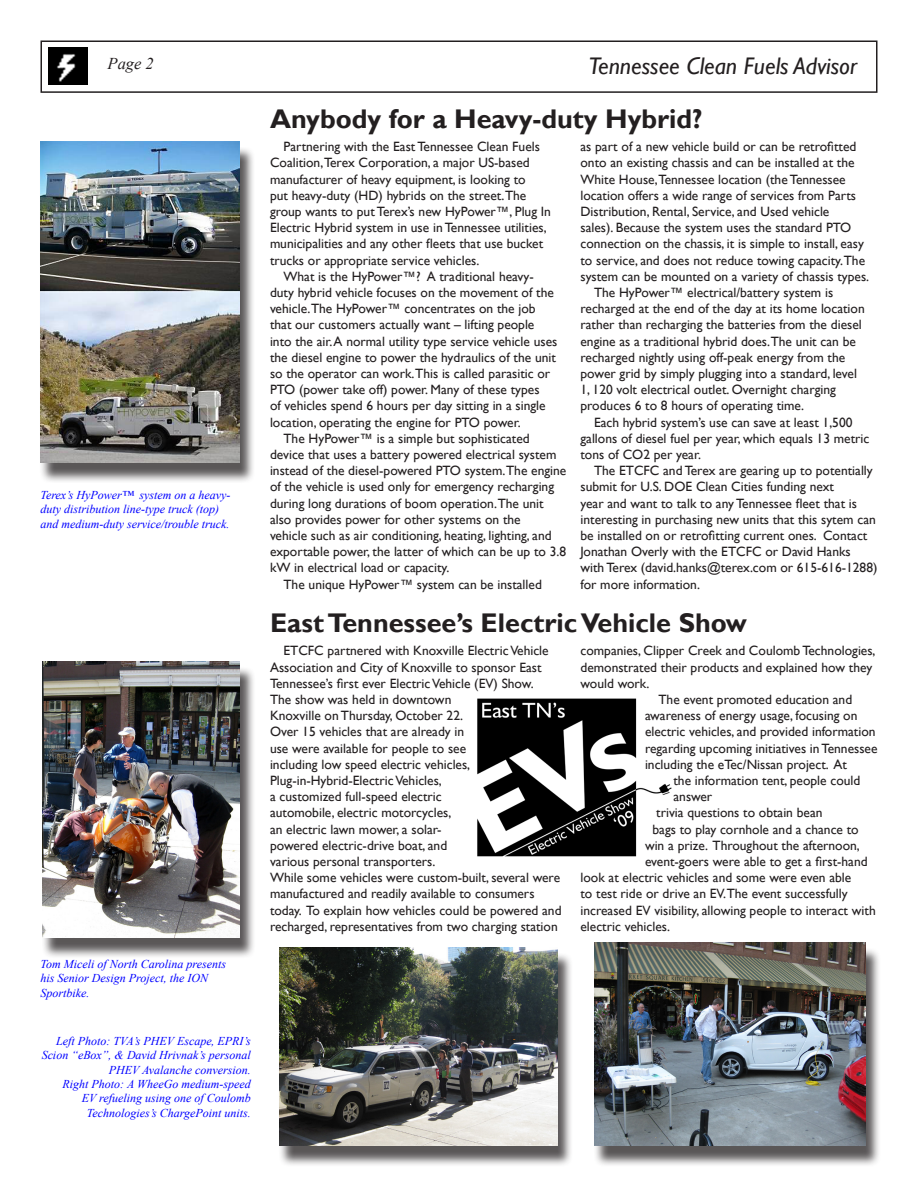
<style>
.page{position:relative;width:918px;height:1188px;background:#fff}
.page>*{position:absolute;margin:0;border:0;box-sizing:border-box;transform-origin:0 0}
.t1{font:700 27px "Gill Sans";color:#231f20}
.t2{font:italic 24px "Gill Sans";color:#231f20}
.t3{font:italic 16.5px "Times New Roman";color:#231f20}
.t4{font:13.5px/16.2px "Gill Sans";color:#231f20}
.t5{font:italic 12px/14.4px "Times New Roman";color:#00f}
</style>
<div class="page">
<div style="left:42px;top:666px;width:213px;height:293px;background:#231f20;opacity:.75"></div>
<img style="left:42px;top:662px;width:198px;height:276px">
<div style="left:278px;top:952px;width:296px;height:215px;background:#231f20;opacity:.75"></div>
<img style="left:279px;top:947px;width:279px;height:199px">
<div style="left:593px;top:947px;width:288px;height:220px;background:#231f20;opacity:.75"></div>
<img style="left:594px;top:943px;width:271px;height:203px">
<div style="left:40px;top:147px;width:215px;height:337px;background:#231f20;opacity:.75"></div>
<img style="left:40px;top:142px;width:200px;height:320px">
<img style="left:477px;top:698px;width:195px;height:159px">
<img style="left:49px;top:47px;width:39px;height:37px">
<div style="left:40px;top:40px;width:838px;height:53px;border:2px solid #231f20"></div>
<p class="t3" style="left:108px;top:52px;width:48px">Page 2</p>
<p class="t2" style="left:588px;top:52px;width:271px">Tennessee Clean Fuels Advisor</p>
<p class="t1" style="left:270px;top:103px;width:434px">Anybody for a Heavy-duty Hybrid?</p>
<p class="t4" style="left:270px;top:139px;width:283px;text-indent:14px">Partnering with the East Tennessee Clean Fuels Coalition,Terex Corporation, a major US-based manufacturer of heavy equipment, is looking to<br>put heavy-duty (HD) hybrids on the street.The group wants to put Terex’s new HyPower™, Plug In Electric Hybrid system in use in Tennessee utilities, municipalities and any other fleets that use bucket trucks or appropriate service vehicles.</p>
<p class="t4" style="left:270px;top:268px;width:289px;text-indent:14px">What is the HyPower™? A traditional heavy&shy;duty hybrid vehicle focuses on the movement of the vehicle.The HyPower™ concentrates on the job that our customers actually want – lifting people into the air. A normal utility type service vehicle uses the diesel engine to power the hydraulics of the unit so the operator can work.This is called parasitic or PTO (power take off) power. Many of these types<br>of vehicles spend 6 hours per day sitting in a single location, operating the engine for PTO power.</p>
<p class="t4" style="left:270px;top:430px;width:298px;text-indent:14px">The HyPower™ is a simple but sophisticated device that uses a battery powered electrical system instead of the diesel-powered PTO system.The engine of the vehicle is used only for emergency recharging during long durations of boom operation.The unit also provides power for other systems on the<br>vehicle such as air conditioning, heating, lighting, and exportable power, the latter of which can be up to 3.8 kW in electrical load or capacity.</p>
<p class="t4" style="left:284px;top:576px;width:260px">The unique HyPower™ system can be installed</p>
<p class="t4" style="left:580px;top:139px;width:290px">as part of a new vehicle build or can be retrofitted onto an existing chassis and can be installed at the White House,Tennessee location (the Tennessee location offers a wide range of services from Parts Distribution, Rental, Service, and Used vehicle<br>sales). Because the system uses the standard PTO connection on the chassis, it is simple to install, easy to service, and does not reduce towing capacity.The system can be mounted on a variety of chassis types.</p>
<p class="t4" style="left:580px;top:285px;width:286px;text-indent:14px">The HyPower™ electrical/battery system is recharged at the end of the day at its home location rather than recharging the batteries from the diesel engine as a traditional hybrid does.The unit can be recharged nightly using off-peak energy from the power grid by simply plugging into a standard, level 1, 120 volt electrical outlet. Overnight charging produces 6 to 8 hours of operating time.</p>
<p class="t4" style="left:580px;top:414px;width:290px;text-indent:14px">Each hybrid system’s use can save at least 1,500 gallons of diesel fuel per year, which equals 13 metric tons of CO2 per year.</p>
<p class="t4" style="left:580px;top:463px;width:298px;text-indent:14px">The ETCFC and Terex are gearing up to potentially submit for U.S. DOE Clean Cities funding next<br>year and want to talk to any Tennessee fleet that is interesting in purchasing new units that this sytem can be installed on or retrofitting current ones. Contact Jonathan Overly with the ETCFC or David Hanks with Terex (david.hanks@terex.com or 615-616-1288) for more information.</p>
<p class="t1" style="left:270px;top:607px;width:478px">East Tennessee’s Electric Vehicle Show</p>
<p class="t5" style="left:40px;top:488px;width:191px">Terex’s HyPower™ system on a heavy&shy;duty distribution line-type truck (top) and medium-duty service/trouble truck.</p>
<p class="t5" style="left:40px;top:956px;width:187px">Tom Miceli of North Carolina presents his Senior Design Project, the ION<br>Sportbike.</p>
<p class="t5" style="left:42px;top:1033px;width:211px;text-align:right">Left Photo: TVA’s PHEV Escape, EPRI’s<br>Scion “eBox”, &amp; David Hrivnak’s personal<br>PHEV Avalanche conversion.</p>
<p class="t5" style="left:63px;top:1077px;width:190px">Right Photo: A WheeGo medium-speed</p>
<p class="t5" style="left:82px;top:1091px;width:171px">EV refueling using one of Coulomb</p>
<p class="t5" style="left:87px;top:1105px;width:165px">Technologies’s ChargePoint units.</p>
<p class="t4" style="left:270px;top:643px;width:293px;text-indent:14px">ETCFC partnered with Knoxville Electric Vehicle Association and City of Knoxville to sponsor East Tennessee’s first ever Electric Vehicle (EV) Show.<br>The show was held in downtown<br>Knoxville on Thursday, October 22.<br>Over 15 vehicles that are already in<br>use were available for people to see<br>including low speed electric vehicles, Plug-in-Hybrid-Electric Vehicles,<br>a customized full-speed electric<br>automobile, electric motorcycles,<br>an electric lawn mower, a solar-<br>powered electric-drive boat, and<br>various personal transporters.<br>While some vehicles were custom-built, several were manufactured and readily available to consumers today. To explain how vehicles could be powered and recharged, representatives from two charging station</p>
<p class="t4" style="left:580px;top:643px;width:297px">companies, Clipper Creek and Coulomb Technologies, demonstrated their products and explained how they would work.</p>
<p class="t4" style="left:658px;top:692px;width:195px">The event promoted education and</p>
<p class="t4" style="left:645px;top:708px;width:214px">awareness of energy usage, focusing on</p>
<p class="t4" style="left:645px;top:724px;width:232px">electric vehicles, and provided information</p>
<p class="t4" style="left:645px;top:740px;width:234px">regarding upcoming initiatives in Tennessee</p>
<p class="t4" style="left:645px;top:756px;width:204px">including the eTec/Nissan project. At</p>
<p class="t4" style="left:674px;top:773px;width:188px">the information tent, people could</p>
<p class="t4" style="left:674px;top:789px;width:40px">answer</p>
<p class="t4" style="left:656px;top:805px;width:168px">trivia questions to obtain bean</p>
<p class="t4" style="left:653px;top:821px;width:208px">bags to play cornhole and a chance to</p>
<p class="t4" style="left:645px;top:837px;width:216px">win a prize. Throughout the afternoon,</p>
<p class="t4" style="left:645px;top:854px;width:224px">event-goers were able to get a first-hand</p>
<p class="t4" style="left:580px;top:870px;width:272px">look at electric vehicles and some were even able</p>
<p class="t4" style="left:580px;top:886px;width:269px">to test ride or drive an EV.The event successfully</p>
<p class="t4" style="left:580px;top:902px;width:297px">increased EV visibility, allowing people to interact with</p>
<p class="t4" style="left:580px;top:918px;width:91px">electric vehicles.</p>
</div>
